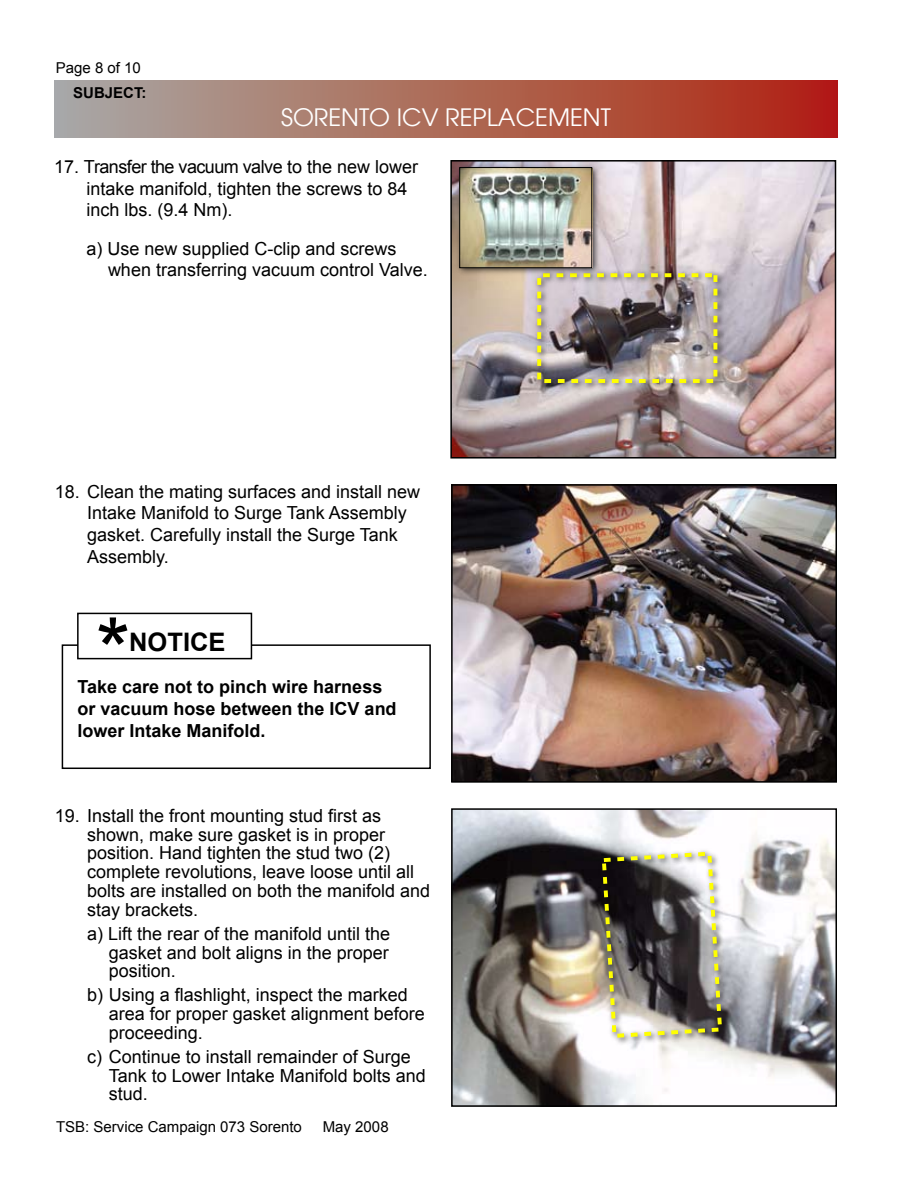
<style>
.page{position:relative;width:918px;height:1188px;background:#fff}
.page>*{position:absolute;margin:0;border:0;box-sizing:border-box;transform-origin:0 0}
.t1{font:90px "Arial";color:#000}
.t2{font:700 25.5px "Arial";color:#000}
.t3{font:24px "Avant Garde";color:#fff}
.t4{font:18px/18.8px "Arial";color:#000}
.t5{font:700 18px/21.6px "Arial";color:#000}
.t6{font:15px "Arial";color:#000}
.t7{font:700 15px "Arial";color:#000}
</style>
<div class="page">
<div style="left:55px;top:80px;width:783px;height:58px;background:linear-gradient(to right,#a9aca4,#b1240e)"></div>
<img style="left:454px;top:487px;width:380px;height:293px">
<div style="left:451px;top:484px;width:386px;height:299px;border:2px solid #000"></div>
<img style="left:454px;top:811px;width:380px;height:293px">
<img style="left:595px;top:845px;width:138px;height:204px">
<svg style="left:600px;top:850px;width:124px;height:190px;background:#79756b"></svg>
<div style="left:451px;top:808px;width:386px;height:299px;border:2px solid #000"></div>
<div style="left:62px;top:644px;width:369px;height:125px;border:2px solid #000"></div>
<div style="left:78px;top:613px;width:173px;height:46px;background:#fff"></div>
<div style="left:77px;top:613px;width:175px;height:46px;border:2px solid #000"></div>
<img style="left:453px;top:163px;width:380px;height:293px">
<img style="left:530px;top:267px;width:198px;height:127px">
<div style="left:537px;top:273px;width:180px;height:110px;border:4px dashed #ff0"></div>
<img style="left:453px;top:163px;width:150px;height:115px">
<img style="left:461px;top:169px;width:129px;height:97px">
<div style="left:459px;top:167px;width:133px;height:101px;border:1px solid #000"></div>
<div style="left:450px;top:160px;width:386px;height:299px;border:2px solid #000"></div>
<p class="t6" style="left:56px;top:58px;width:87px">Page 8 of 10</p>
<p class="t7" style="left:73px;top:83px;width:11px">subject</p>
<p class="t7" style="left:142px;top:83px;width:6px">:</p>
<h3 class="t3" style="left:281px;top:103px;width:130px">SORENTO ICV</h3>
<h3 class="t3" style="left:445px;top:103px;width:167px">REPLACEMENT</h3>
<p class="t4" style="left:86px;top:156px;width:333px;line-height:21.6px;text-indent:-32px">17. Transfer the vacuum valve to the new lower intake manifold, tighten the screws to 84 inch lbs. (9.4 Nm).</p>
<p class="t4" style="left:108px;top:238px;width:321px;line-height:21.6px;text-indent:-22px">a) Use new supplied C-clip and screws when transferring vacuum control Valve.</p>
<p class="t4" style="left:87px;top:481px;width:335px;line-height:21.6px;text-indent:-32px">18. Clean the mating surfaces and install new Intake Manifold to Surge Tank Assembly gasket. Carefully install the Surge Tank Assembly.</p>
<h1 class="t1" style="left:96px;top:592px;width:37px">*</h1>
<h2 class="t2" style="left:129px;top:625px;width:98px">NOTICE</h2>
<p class="t5" style="left:78px;top:677px;width:321px">Take care not to pinch wire harness or vacuum hose between the ICV and lower Intake Manifold.</p>
<p class="t4" style="left:87px;top:806px;width:345px;text-indent:-32px">19. Install the front mounting stud first as shown, make sure gasket is in proper position. Hand tighten the stud two (2) complete revolutions, leave loose until all bolts are installed on both the manifold and stay brackets.</p>
<p class="t4" style="left:109px;top:924px;width:283px;text-align:justify;text-indent:-22px">a) Lift the rear of the manifold until the gasket and bolt aligns in the proper position.</p>
<p class="t4" style="left:109px;top:986px;width:318px;text-indent:-22px">b) Using a flashlight, inspect the marked area for proper gasket alignment before proceeding.</p>
<p class="t4" style="left:109px;top:1047px;width:319px;text-indent:-22px">c) Continue to install remainder of Surge<br>Tank to Lower Intake Manifold bolts and stud.</p>
<p class="t6" style="left:56px;top:1117px;width:247px">TSB: Service Campaign 073 Sorento</p>
<p class="t6" style="left:323px;top:1117px;width:67px">May 2008</p>
</div>
